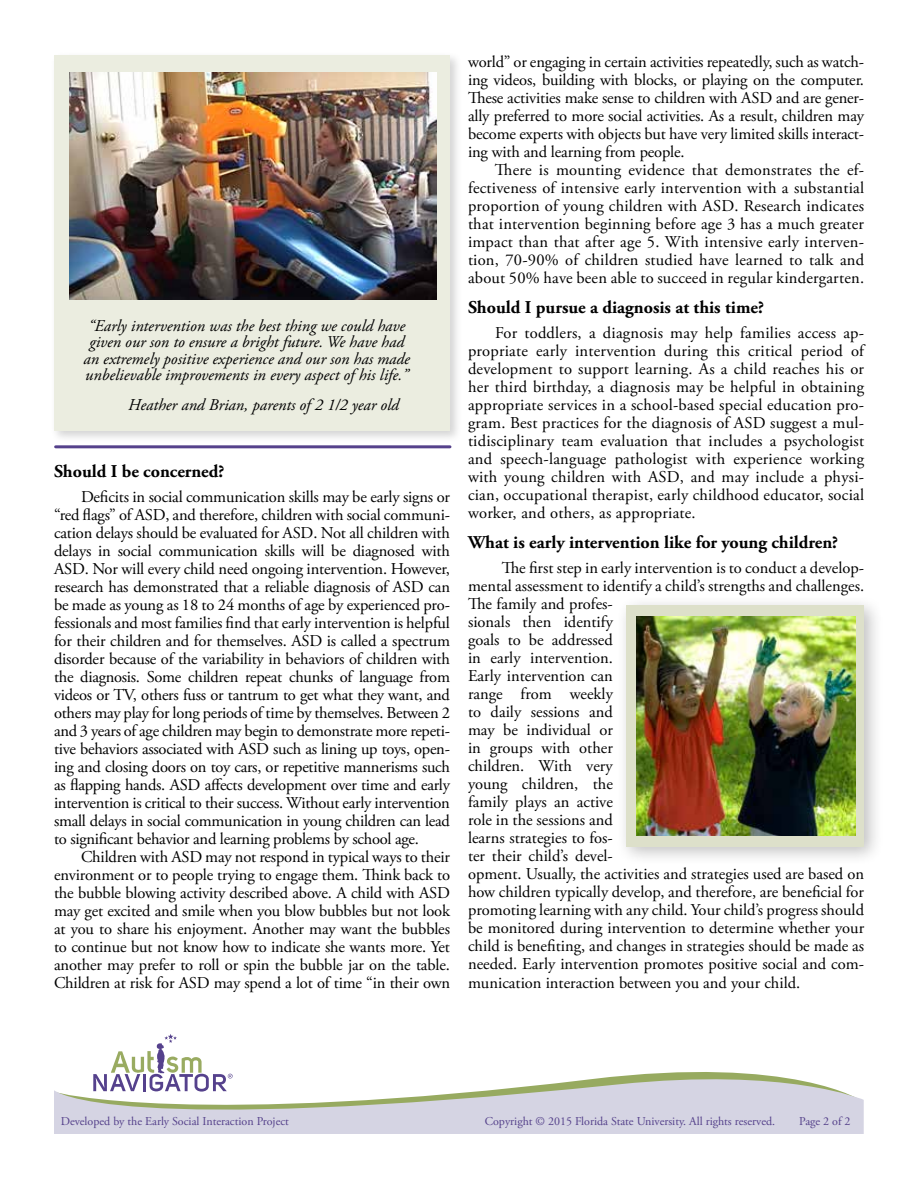
<style>
.page{position:relative;width:918px;height:1188px;background:#fff}
.page>*{position:absolute;margin:0;border:0;box-sizing:border-box;transform-origin:0 0}
.t1{font:700 18px "Adobe Garamond Pro";color:#000}
.t2{font:16.5px/18px "Adobe Garamond Pro";color:#000;text-align:justify}
.t3{font:italic 16.5px/16.5px "Adobe Garamond Pro";color:#000;text-align:center}
.t4{font:12px "Adobe Garamond Pro";color:#54408a}
</style>
<div class="page">
<div style="left:51px;top:51px;width:412px;height:392px;background:#000;opacity:.17"></div>
<div style="left:54px;top:55px;width:396px;height:375px;background:#ebede0"></div>
<svg style="left:54px;top:1072px;width:810px;height:62px;fill:#d5d4e3"></svg>
<svg style="left:93px;top:1034px;width:140px;height:58px"></svg>
<hr style="left:56px;top:445px;width:394px;height:3px;background:#55418b">
<img style="left:69px;top:73px;width:367px;height:227px">
<div style="left:616px;top:595px;width:268px;height:272px;background:#000;opacity:.25"></div>
<div style="left:626px;top:605px;width:238px;height:242px;background:#dde0ca"></div>
<img style="left:636px;top:616px;width:219px;height:220px">
<p class="t3" style="left:84px;top:318px;width:328px">“Early intervention was the best thing we could have given our son to ensure a bright future. We have had an extremely positive experience and our son has made unbelievable improvements in every aspect of his life.”</p>
<p class="t3" style="left:128px;top:397px;width:272px">Heather and Brian, parents of 2 1/2 year old</p>
<p class="t1" style="left:54px;top:461px;width:172px">Should I be concerned?</p>
<p class="t2" style="left:54px;top:488px;width:398px;text-indent:27px">Deficits in social communication skills may be early signs or “red flags” of ASD, and therefore, children with social communi&shy;cation delays should be evaluated for ASD. Not all children with delays in social communication skills will be diagnosed with ASD. Nor will every child need ongoing intervention. However, research has demonstrated that a reliable diagnosis of ASD can be made as young as 18 to 24 months of age by experienced pro&shy;fessionals and most families find that early intervention is helpful for their children and for themselves. ASD is called a spectrum disorder because of the variability in behaviors of children with the diagnosis. Some children repeat chunks of language from videos or TV, others fuss or tantrum to get what they want, and others may play for long periods of time by themselves. Between 2 and 3 years of age children may begin to demonstrate more repeti&shy;tive behaviors associated with ASD such as lining up toys, open&shy;ing and closing doors on toy cars, or repetitive mannerisms such as flapping hands. ASD affects development over time and early intervention is critical to their success. Without early intervention small delays in social communication in young children can lead to significant behavior and learning problems by school age.</p>
<p class="t2" style="left:54px;top:848px;width:398px;text-indent:27px">Children with ASD may not respond in typical ways to their environment or to people trying to engage them. Think back to the bubble blowing activity described above. A child with ASD may get excited and smile when you blow bubbles but not look at you to share his enjoyment. Another may want the bubbles to continue but not know how to indicate she wants more. Yet another may prefer to roll or spin the bubble jar on the table.<br>Children at risk for ASD may spend a lot of time “in their own</p>
<p class="t2" style="left:468px;top:54px;width:398px">world” or engaging in certain activities repeatedly, such as watch&shy;ing videos, building with blocks, or playing on the computer.<br>These activities make sense to children with ASD and are gener&shy;ally preferred to more social activities. As a result, children may become experts with objects but have very limited skills interact&shy;ing with and learning from people.</p>
<p class="t2" style="left:468px;top:162px;width:398px;text-indent:27px">There is mounting evidence that demonstrates the ef&shy;fectiveness of intensive early intervention with a substantial proportion of young children with ASD. Research indicates that intervention beginning before age 3 has a much greater impact than that after age 5. With intensive early interven&shy;tion, 70-90% of children studied have learned to talk and about 50% have been able to succeed in regular kindergarten.</p>
<p class="t1" style="left:468px;top:297px;width:298px">Should I pursue a diagnosis at this time?</p>
<p class="t2" style="left:468px;top:325px;width:398px;text-indent:27px">For toddlers, a diagnosis may help families access ap&shy;propriate early intervention during this critical period of development to support learning. As a child reaches his or her third birthday, a diagnosis may be helpful in obtaining appropriate services in a school-based special education pro&shy;gram. Best practices for the diagnosis of ASD suggest a mul&shy;tidisciplinary team evaluation that includes a psychologist and speech-language pathologist with experience working with young children with ASD, and may include a physi&shy;cian, occupational therapist, early childhood educator, social worker, and others, as appropriate.</p>
<p class="t1" style="left:468px;top:532px;width:372px">What is early intervention like for young children?</p>
<p class="t2" style="left:468px;top:559px;width:398px;text-align:left;text-indent:34px">The first step in early intervention is to conduct a develop&shy;mental assessment to identify a child’s strengths and challenges.<br>The family and profes-<br>sionals then identify<br>goals to be addressed<br>in early intervention.<br>Early intervention can<br>range from weekly<br>to daily sessions and<br>may be individual or<br>in groups with other<br>children. With very<br>young children, the<br>family plays an active<br>role in the sessions and<br>learns strategies to fos-<br>ter their child’s devel-<br>opment. Usually, the activities and strategies used are based on how children typically develop, and therefore, are beneficial for promoting learning with any child. Your child’s progress should be monitored during intervention to determine whether your child is benefiting, and changes in strategies should be made as needed. Early intervention promotes positive social and com&shy;munication interaction between you and your child.</p>
<p class="t4" style="left:61px;top:1114px;width:230px">Developed by the Early Social Interaction Project</p>
<p class="t4" style="left:485px;top:1114px;width:292px">Copyright © 2015 Florida State University. All rights reserved.</p>
<p class="t4" style="left:799px;top:1114px;width:53px">Page 2 of 2</p>
</div>
